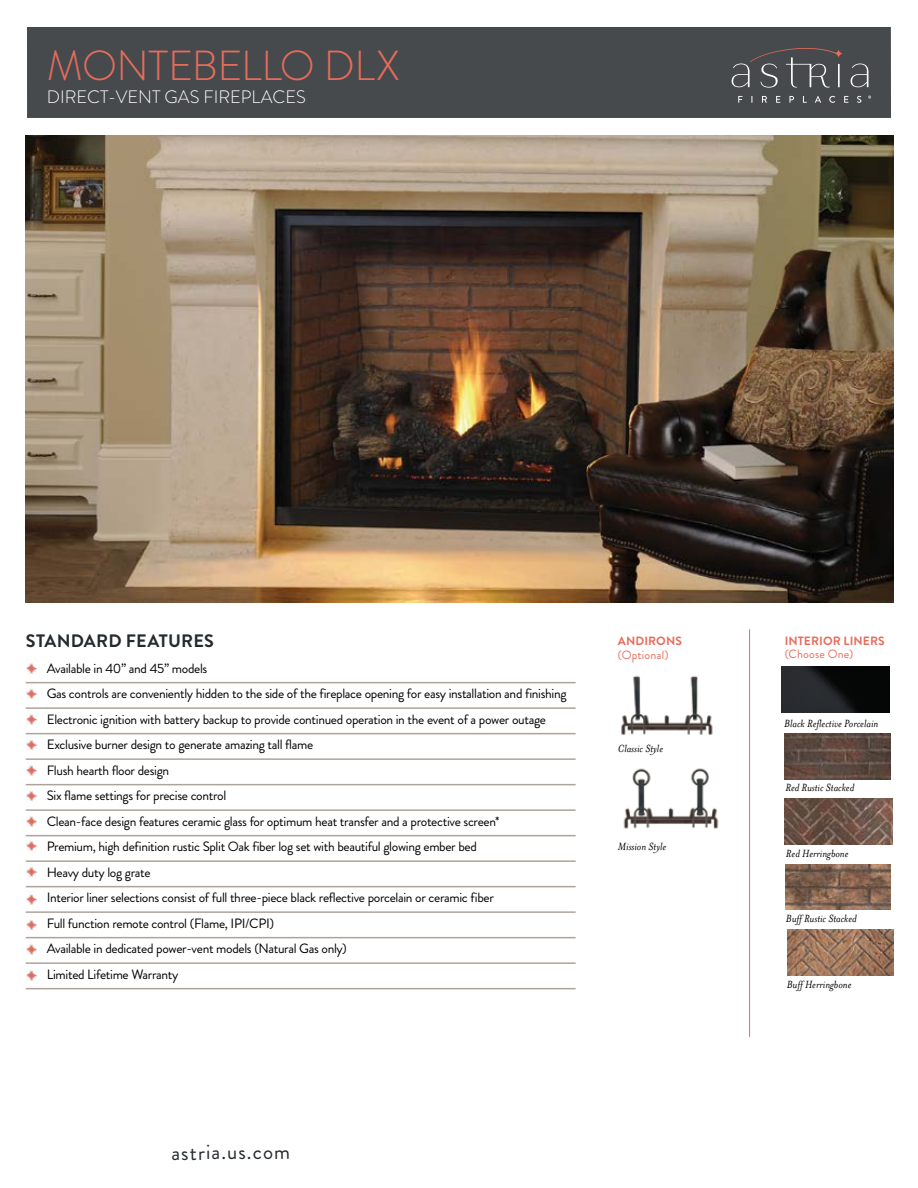
<style>
.page{position:relative;width:918px;height:1188px;background:#fff}
.page>*{position:absolute;margin:0;border:0;box-sizing:border-box;transform-origin:0 0}
.t1{font:300 42px "Brandon Grotesque";letter-spacing:-.01em;color:#e66b5b}
.t2{font:21px "Brandon Grotesque";color:#252a2e}
.t3{font:300 18px "Brandon Grotesque";color:#fff}
.t4{font:700 18px "Brandon Grotesque";letter-spacing:.015em;color:#252a2e}
.t5{font:13.5px/25.5px "Brandon Grotesque";letter-spacing:-.025em;color:#000}
.t6{font:italic 12px "Mrs Eaves OT";color:#000}
.t7{font:700 12px "Brandon Grotesque";letter-spacing:.01em;color:#e66b5b}
.t8{font:12px "Brandon Grotesque";letter-spacing:.015em;color:#e66b5b}
</style>
<div class="page">
<div style="left:27px;top:27px;width:864px;height:91px;background:#464a4d"></div>
<svg style="left:738px;top:96px;width:4px;height:7px"></svg>
<svg style="left:762px;top:96px;width:5px;height:7px"></svg>
<svg style="left:776px;top:96px;width:4px;height:7px"></svg>
<svg style="left:789px;top:96px;width:5px;height:7px"></svg>
<svg style="left:803px;top:96px;width:4px;height:7px"></svg>
<svg style="left:815px;top:96px;width:6px;height:7px"></svg>
<svg style="left:829px;top:96px;width:6px;height:7px"></svg>
<svg style="left:844px;top:96px;width:4px;height:7px"></svg>
<svg style="left:857px;top:96px;width:4px;height:7px"></svg>
<svg style="left:851px;top:64px;width:17px;height:23px"></svg>
<svg style="left:732px;top:48px;width:110px;height:40px"></svg>
<hr style="left:749px;top:629px;width:1px;height:408px;background:#e66b5b">
<img style="left:26px;top:135px;width:867px;height:467px">
<hr style="left:26px;top:682px;width:550px;height:1px;background:#aca39b">
<hr style="left:26px;top:707px;width:550px;height:2px;background:#aca39b">
<hr style="left:26px;top:733px;width:550px;height:1px;background:#aca39b">
<hr style="left:26px;top:758px;width:550px;height:2px;background:#aca39b">
<hr style="left:26px;top:784px;width:550px;height:1px;background:#aca39b">
<hr style="left:26px;top:809px;width:550px;height:2px;background:#aca39b">
<hr style="left:26px;top:835px;width:550px;height:1px;background:#aca39b">
<hr style="left:26px;top:860px;width:550px;height:2px;background:#aca39b">
<hr style="left:26px;top:886px;width:550px;height:1px;background:#aca39b">
<hr style="left:26px;top:911px;width:550px;height:2px;background:#aca39b">
<hr style="left:26px;top:937px;width:550px;height:1px;background:#aca39b">
<hr style="left:26px;top:962px;width:550px;height:2px;background:#aca39b">
<hr style="left:26px;top:988px;width:550px;height:1px;background:#aca39b">
<img style="left:27px;top:663px;width:10px;height:11px">
<img style="left:27px;top:689px;width:10px;height:10px">
<img style="left:27px;top:714px;width:10px;height:11px">
<img style="left:27px;top:740px;width:10px;height:10px">
<img style="left:27px;top:765px;width:10px;height:11px">
<img style="left:27px;top:791px;width:10px;height:10px">
<img style="left:27px;top:894px;width:10px;height:11px">
<img style="left:27px;top:816px;width:10px;height:11px">
<img style="left:27px;top:920px;width:10px;height:10px">
<img style="left:27px;top:841px;width:10px;height:10px">
<img style="left:27px;top:944px;width:10px;height:11px">
<img style="left:27px;top:867px;width:10px;height:10px">
<img style="left:27px;top:970px;width:10px;height:11px">
<img style="left:786px;top:864px;width:105px;height:46px">
<img style="left:787px;top:930px;width:106px;height:46px">
<img style="left:784px;top:733px;width:107px;height:46px">
<img style="left:784px;top:798px;width:108px;height:46px">
<img style="left:782px;top:666px;width:108px;height:47px">
<img style="left:623px;top:768px;width:96px;height:61px">
<img style="left:621px;top:676px;width:92px;height:59px">
<h1 class="t1" style="left:47px;top:37px;width:355px">MONTEBELLO DLX</h1>
<h3 class="t3" style="left:47px;top:84px;width:261px">DIRECT-VENT GAS FIREPLACES</h3>
<h3 class="t4" style="left:26px;top:629px;width:190px">STANDARD FEATURES</h3>
<p class="t5" style="left:47px;top:656px;width:521px">Available in 40” and 45” models<br>Gas controls are conveniently hidden to the side of the fireplace opening for easy installation and finishing Electronic ignition with battery backup to provide continued operation in the event of a power outage Exclusive burner design to generate amazing tall flame<br>Flush hearth floor design<br>Six flame settings for precise control<br>Clean-face design features ceramic glass for optimum heat transfer and a protective screen*<br>Premium, high definition rustic Split Oak fiber log set with beautiful glowing ember bed<br>Heavy duty log grate<br>Interior liner selections consist of full three-piece black reflective porcelain or ceramic fiber<br>Full function remote control (Flame, IPI/CPI)<br>Available in dedicated power-vent models (Natural Gas only)<br>Limited Lifetime Warranty</p>
<p class="t7" style="left:618px;top:633px;width:66px">ANDIRONS</p>
<p class="t8" style="left:618px;top:646px;width:52px">(Optional)</p>
<p class="t6" style="left:618px;top:742px;width:47px">Classic Style</p>
<p class="t6" style="left:618px;top:840px;width:50px">Mission Style</p>
<h2 class="t2" style="left:171px;top:1139px;width:120px;rotate:-1deg">astria.us.com</h2>
<p class="t7" style="left:785px;top:632px;width:102px">INTERIOR LINERS</p>
<p class="t8" style="left:785px;top:646px;width:70px">(Choose One)</p>
<p class="t6" style="left:784px;top:716px;width:96px">Black Reflective Porcelain</p>
<p class="t6" style="left:785px;top:781px;width:70px">Red Rustic Stacked</p>
<p class="t6" style="left:786px;top:847px;width:64px">Red Herringbone</p>
<p class="t6" style="left:786px;top:912px;width:72px">Buff Rustic Stacked</p>
<p class="t6" style="left:787px;top:977px;width:66px">Buff Herringbone</p>
</div>
